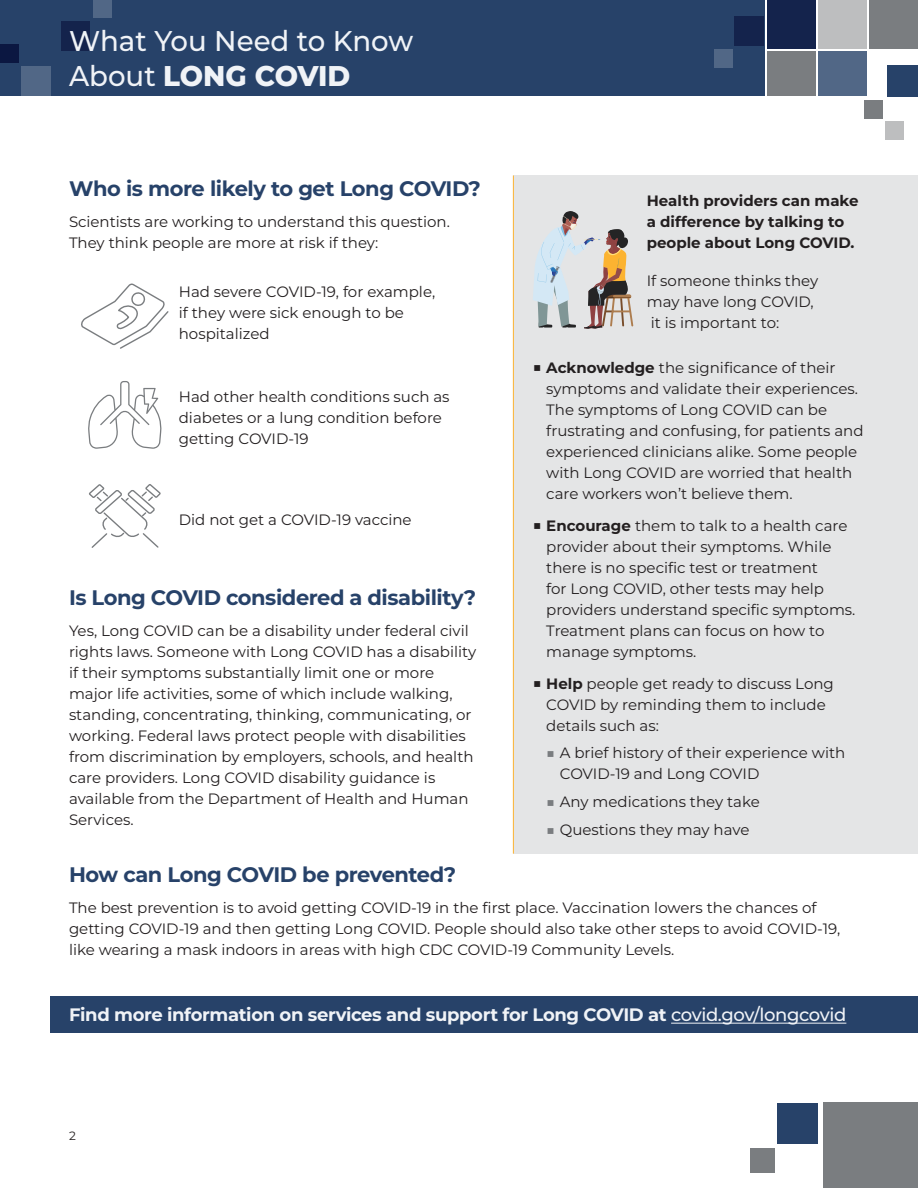
<style>
.page{position:relative;width:918px;height:1188px;background:#fff}
.page>*{position:absolute;margin:0;border:0;box-sizing:border-box;transform-origin:0 0}
.t1{font:500 28.5px/34.5px "Montserrat";color:#f0f3f7}
.t2{font:700 21px "Montserrat";letter-spacing:-.02em;color:#274269}
.t3{font:700 18px "Montserrat";letter-spacing:-.02em;color:#f0f3f7}
.t4{font:15px/21px "Montserrat";color:#231f20}
.t5{font:700 15px/21px "Montserrat";color:#231f20}
.t6{font:12px "Montserrat";color:#231f20}
.s1{font-weight:800}
.s2{font-weight:700}
.s3{font-weight:700;color:#7a7d80}
.s4{font-weight:500}
</style>
<div class="page">
<div style="left:824px;top:1103px;width:94px;height:85px;background:#7a7d80"></div>
<div style="left:778px;top:1103px;width:40px;height:40px;background:#274269"></div>
<div style="left:751px;top:1148px;width:24px;height:24px;background:#7a7d80"></div>
<div style="left:0;top:0;width:765px;height:96px;background:#274269"></div>
<div style="left:869px;top:0;width:49px;height:49px;background:#7a7d80"></div>
<div style="left:767px;top:52px;width:49px;height:44px;background:#7a7d80"></div>
<div style="left:818px;top:0;width:49px;height:49px;background:#bdbebf"></div>
<div style="left:886px;top:121px;width:18px;height:19px;background:#bdbebf"></div>
<div style="left:888px;top:65px;width:30px;height:31px;background:#274269"></div>
<div style="left:864px;top:100px;width:19px;height:18px;background:#7a7d80"></div>
<div style="left:767px;top:0;width:49px;height:49px;background:#14234c"></div>
<div style="left:818px;top:52px;width:49px;height:44px;background:#516786"></div>
<div style="left:735px;top:16px;width:29px;height:29px;background:#14234c"></div>
<div style="left:714px;top:49px;width:18px;height:19px;background:#516786"></div>
<div style="left:21px;top:67px;width:29px;height:29px;background:#516786"></div>
<div style="left:0;top:44px;width:18px;height:19px;background:#0b1741"></div>
<div style="left:61px;top:21px;width:29px;height:29px;background:#14234c"></div>
<div style="left:94px;top:0;width:18px;height:18px;background:#516786"></div>
<svg style="left:81px;top:283px;width:88px;height:66px"></svg>
<svg style="left:88px;top:381px;width:74px;height:68px"></svg>
<svg style="left:89px;top:484px;width:72px;height:64px"></svg>
<div style="left:513px;top:176px;width:405px;height:678px;background:#e4e5e6"></div>
<svg style="left:533px;top:211px;width:100px;height:118px"></svg>
<hr style="left:513px;top:175px;width:1px;height:679px;background:#fcb331">
<div style="left:50px;top:996px;width:868px;height:36px;background:#274269"></div>
<hr style="left:671px;top:1023px;width:175px;height:1px;background:#f0f3f7">
<h1 class="t1" style="left:69px;top:23px;width:346px">What You Need to Know<br>About <span class="s1">LONG COVID</span></h1>
<h2 class="t2" style="left:69px;top:174px;width:413px">Who is more likely to get Long COVID?</h2>
<p class="t4" style="left:69px;top:210px;width:382px">Scientists are working to understand this question.<br>They think people are more at risk if they:</p>
<p class="t4" style="left:179px;top:281px;width:258px">Had severe COVID-19, for example, if they were sick enough to be hospitalized</p>
<p class="t4" style="left:179px;top:386px;width:272px">Had other health conditions such as diabetes or a lung condition before getting COVID-19</p>
<p class="t4" style="left:179px;top:508px;width:234px">Did not get a COVID-19 vaccine</p>
<h2 class="t2" style="left:69px;top:584px;width:409px">Is Long COVID considered a disability?</h2>
<p class="t4" style="left:69px;top:620px;width:409px">Yes, Long COVID can be a disability under federal civil rights laws. Someone with Long COVID has a disability if their symptoms substantially limit one or more major life activities, some of which include walking, standing, concentrating, thinking, communicating, or working. Federal laws protect people with disabilities from discrimination by employers, schools, and health care providers. Long COVID disability guidance is available from the Department of Health and Human Services.</p>
<p class="t5" style="left:647px;top:190px;width:213px">Health providers can make a difference by talking to people about Long COVID.</p>
<p class="t4" style="left:647px;top:270px;width:173px">If someone thinks they may have long COVID, it is important to:</p>
<p class="t4" style="left:546px;top:357px;width:319px;text-indent:-14px"><span class="s2">■ Acknowledge</span> the significance of their symptoms and validate their experiences.<br>The symptoms of Long COVID can be frustrating and confusing, for patients and experienced clinicians alike. Some people with Long COVID are worried that health care workers won’t believe them.</p>
<p class="t4" style="left:546px;top:515px;width:311px;text-indent:-14px"><span class="s2">■ Encourage</span> them to talk to a health care provider about their symptoms. While there is no specific test or treatment<br>for Long COVID, other tests may help providers understand specific symptoms.<br>Treatment plans can focus on how to manage symptoms.</p>
<p class="t4" style="left:546px;top:672px;width:289px;text-indent:-14px"><span class="s2">■ Help</span> people get ready to discuss Long<br>COVID by reminding them to include details such as:</p>
<p class="t4" style="left:560px;top:742px;width:287px;text-indent:-14px"><span class="s3">■</span> A brief history of their experience with<br>COVID-19 and Long COVID</p>
<p class="t4" style="left:546px;top:791px;width:215px"><span class="s3">■</span> Any medications they take</p>
<p class="t4" style="left:546px;top:819px;width:205px"><span class="s3">■</span> Questions they may have</p>
<h2 class="t2" style="left:69px;top:861px;width:389px">How can Long COVID be prevented?</h2>
<p class="t4" style="left:69px;top:897px;width:773px">The best prevention is to avoid getting COVID-19 in the first place. Vaccination lowers the chances of getting COVID-19 and then getting Long COVID. People should also take other steps to avoid COVID-19, like wearing a mask indoors in areas with high CDC COVID-19 Community Levels.</p>
<p class="t3" style="left:69px;top:1003px;width:779px">Find more information on services and support for Long COVID at <span class="s4">covid.gov/longcovid</span></p>
<p class="t6" style="left:69px;top:1127px;width:8px">2</p>
</div>
